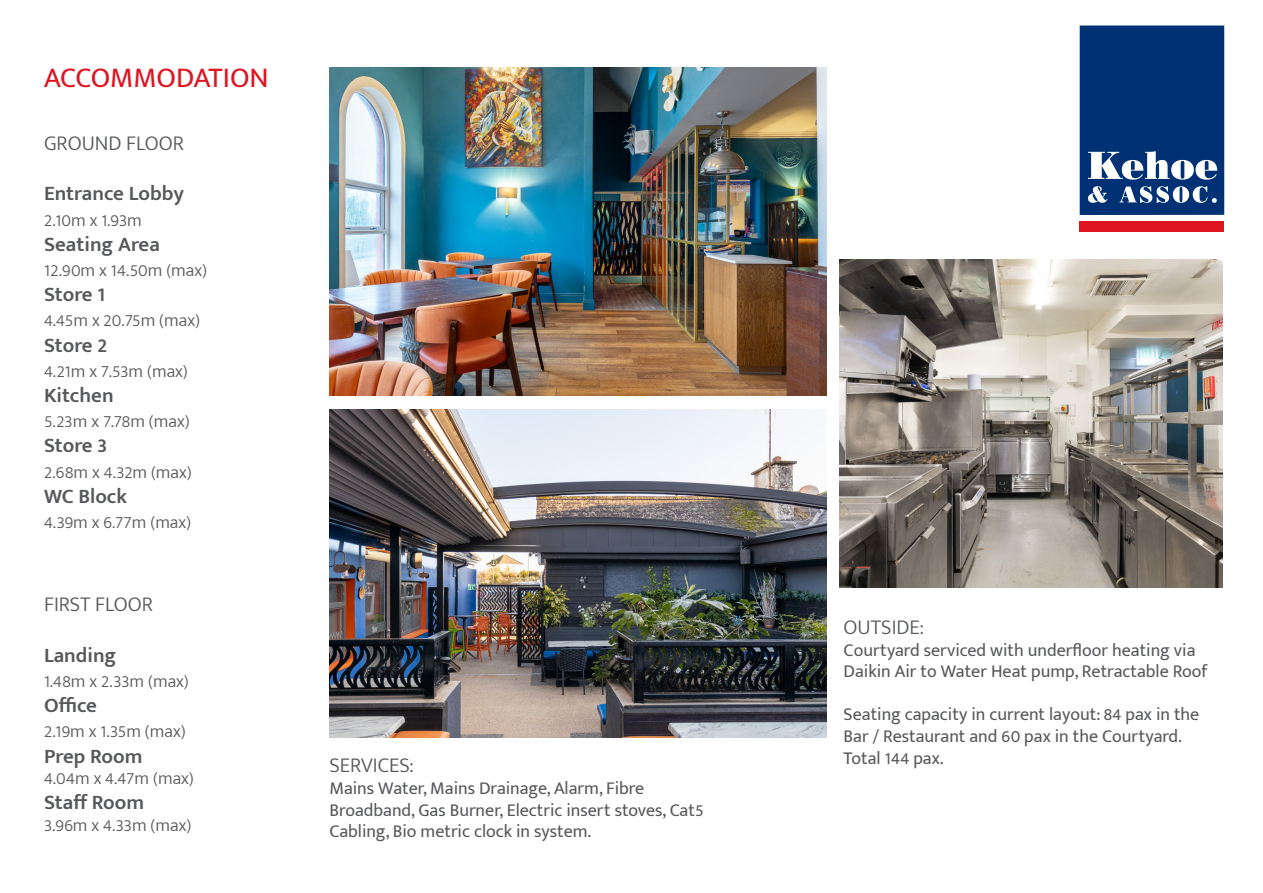
<style>
.page{position:relative;width:1263px;height:893px;background:#fff}
.page>*{position:absolute;margin:0;border:0;box-sizing:border-box;transform-origin:0 0}
.t1{font:28.5px "Mukta Mahee";color:#de1420}
.t2{font:600 21px "Mukta Mahee";color:#57585a}
.t3{font:300 21px "Mukta Mahee";color:#57585a}
.t4{font:18px/21.6px "Mukta Mahee";color:#57585a}
.t5{font:300 18px "Mukta Mahee";color:#57585a}
</style>
<div class="page">
<div style="left:1080px;top:221px;width:144px;height:11px;background:#de1420"></div>
<svg style="left:1080px;top:26px;width:144px;height:189px;background:#164380"></svg>
<img style="left:329px;top:68px;width:498px;height:328px">
<img style="left:329px;top:410px;width:498px;height:327px">
<img style="left:839px;top:260px;width:384px;height:328px">
<p class="t1" style="left:44px;top:60px;width:226px">ACCOMMODATION</p>
<p class="t3" style="left:44px;top:131px;width:141px">GROUND FLOOR</p>
<p class="t2" style="left:44px;top:181px;width:141px">Entrance Lobby</p>
<p class="t5" style="left:44px;top:209px;width:99px">2.10m x 1.93m</p>
<p class="t2" style="left:44px;top:231px;width:117px">Seating Area</p>
<p class="t5" style="left:44px;top:259px;width:165px">12.90m x 14.50m (max)</p>
<p class="t2" style="left:44px;top:282px;width:63px">Store 1</p>
<p class="t5" style="left:44px;top:310px;width:157px">4.45m x 20.75m (max)</p>
<p class="t2" style="left:44px;top:332px;width:65px">Store 2</p>
<p class="t5" style="left:44px;top:360px;width:145px">4.21m x 7.53m (max)</p>
<p class="t2" style="left:44px;top:383px;width:71px">Kitchen</p>
<p class="t5" style="left:44px;top:410px;width:147px">5.23m x 7.78m (max)</p>
<p class="t2" style="left:44px;top:433px;width:65px">Store 3</p>
<p class="t5" style="left:44px;top:461px;width:149px">2.68m x 4.32m (max)</p>
<p class="t2" style="left:44px;top:483px;width:85px">WC Block</p>
<p class="t5" style="left:44px;top:511px;width:149px">4.39m x 6.77m (max)</p>
<p class="t3" style="left:44px;top:592px;width:110px">FIRST FLOOR</p>
<p class="t2" style="left:44px;top:642px;width:74px">Landing</p>
<p class="t5" style="left:44px;top:670px;width:146px">1.48m x 2.33m (max)</p>
<p class="t2" style="left:44px;top:693px;width:54px">Office</p>
<p class="t5" style="left:44px;top:720px;width:143px">2.19m x 1.35m (max)</p>
<p class="t2" style="left:44px;top:743px;width:100px">Prep Room</p>
<p class="t5" style="left:44px;top:767px;width:151px">4.04m x 4.47m (max)</p>
<p class="t2" style="left:44px;top:790px;width:102px">Staff Room</p>
<p class="t5" style="left:44px;top:814px;width:149px">3.96m x 4.33m (max)</p>
<p class="t3" style="left:329px;top:753px;width:86px">SERVICES:</p>
<p class="t4" style="left:329px;top:777px;width:376px">Mains Water, Mains Drainage, Alarm, Fibre<br>Broadband, Gas Burner, Electric insert stoves, Cat5<br>Cabling, Bio metric clock in system.</p>
<p class="t3" style="left:844px;top:614px;width:82px">OUTSIDE:</p>
<p class="t4" style="left:844px;top:638px;width:365px">Courtyard serviced with underfloor heating via<br>Daikin Air to Water Heat pump, Retractable Roof</p>
<p class="t4" style="left:844px;top:703px;width:357px">Seating capacity in current layout: 84 pax in the<br>Bar / Restaurant and 60 pax in the Courtyard.</p>
<p class="t4" style="left:844px;top:746px;width:101px">Total 144 pax.</p>
</div>
